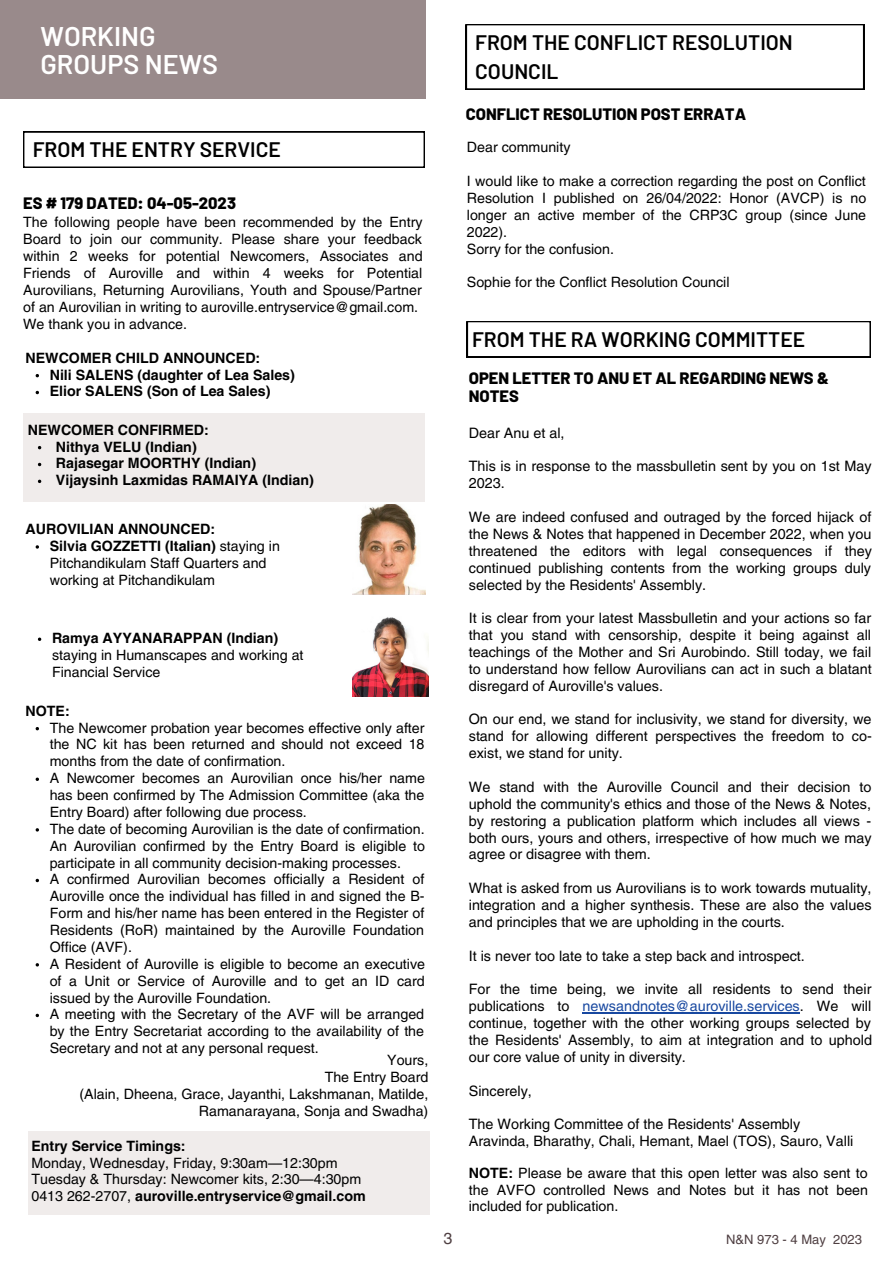
<style>
.page{position:relative;width:893px;height:1264px;background:#fff}
.page>*{position:absolute;margin:0;border:0;box-sizing:border-box;transform-origin:0 0}
.t1{font:600 27px "Barlow";color:#fff}
.t2{font:600 21px/29.2px "Barlow";color:#000}
.t3{font:800 16.5px/18px "Barlow";color:#000}
.t4{font:16.05px "Helvetica LT Pro";color:#4e3e41}
.t5{font:14.4px/16.8px "Helvetica LT Pro";color:#000;text-align:justify}
.t6{font:14.25px/16.8px "Helvetica LT Pro";color:#000;text-align:justify}
.t7{font:700 14.25px "Helvetica LT Pro";color:#000}
.t8{font:13.05px "Helvetica LT Pro";color:#4e3e41}
.s1{font-weight:700}
.s2{font-weight:400}
.s3{color:#1848a0}
</style>
<div class="page">
<div style="left:0;top:0;width:425px;height:99px;background:#998a8b"></div>
<svg style="left:23px;top:132px;width:401px;height:36px"></svg>
<svg style="left:467px;top:321px;width:403px;height:36px"></svg>
<div style="left:23px;top:413px;width:401px;height:89px;background:#f0eceb"></div>
<div style="left:29px;top:1131px;width:401px;height:83px;background:#f0eceb"></div>
<svg style="left:466px;top:24px;width:398px;height:65px"></svg>
<img style="left:352px;top:505px;width:73px;height:89px">
<img style="left:352px;top:617px;width:76px;height:79px">
<svg style="left:36px;top:777px;width:3px;height:4px"></svg>
<svg style="left:38px;top:479px;width:3px;height:4px"></svg>
<hr style="left:582px;top:1012px;width:217px;height:1px;background:#1848a0">
<svg style="left:38px;top:637px;width:3px;height:4px"></svg>
<p class="t1" style="left:41px;top:19px;width:116px">WORKING</p>
<p class="t1" style="left:41px;top:47px;width:179px">GROUPS NEWS</p>
<p class="t2" style="left:33px;top:134px;width:250px">FROM THE ENTRY SERVICE</p>
<p class="t3" style="left:23px;top:194px;width:214px">ES # 179 DATED: 04-05-2023</p>
<p class="t6" style="left:23px;top:215px;width:401px">The following people have been recommended by the Entry Board to join our community. Please share your feedback within 2 weeks for potential Newcomers, Associates and Friends of Auroville and within 4 weeks for Potential Aurovilians, Returning Aurovilians, Youth and Spouse/Partner of an Aurovilian in writing to auroville.entryservice@gmail.com.</p>
<p class="t6" style="left:23px;top:316px;width:165px">We thank you in advance.</p>
<p class="t7" style="left:25px;top:352px;width:236px">NEWCOMER CHILD ANNOUNCED:</p>
<p class="t7" style="left:50px;top:369px;width:247px">Nili SALENS (daughter of Lea Sales)</p>
<p class="t7" style="left:50px;top:386px;width:222px">Elior SALENS (Son of Lea Sales)</p>
<p class="t7" style="left:28px;top:424px;width:182px">NEWCOMER CONFIRMED:</p>
<p class="t7" style="left:56px;top:441px;width:142px">Nithya VELU (Indian)</p>
<p class="t7" style="left:56px;top:458px;width:201px">Rajasegar MOORTHY (Indian)</p>
<p class="t7" style="left:56px;top:475px;width:259px">Vijaysinh Laxmidas RAMAIYA (Indian)</p>
<p class="t7" style="left:25px;top:524px;width:191px">AUROVILIAN ANNOUNCED:</p>
<p class="t6" style="left:50px;top:539px;width:232px;text-align:left"><span class="s1">Silvia GOZZETTI (Italian)</span> staying in<br>Pitchandikulam Staff Quarters and working at Pitchandikulam</p>
<p class="t6" style="left:52px;top:631px;width:253px;text-align:left"><span class="s1">Ramya AYYANARAPPAN (Indian) </span>staying in Humanscapes and working at<br>Financial Service</p>
<p class="t7" style="left:25px;top:705px;width:46px">NOTE:</p>
<p class="t6" style="left:50px;top:720px;width:376px">The Newcomer probation year becomes effective only after the NC kit has been returned and should not exceed 18 months from the date of confirmation.</p>
<p class="t6" style="left:50px;top:771px;width:376px">A Newcomer becomes an Aurovilian once his/her name has been confirmed by The Admission Committee (aka the Entry Board) after following due process.</p>
<p class="t6" style="left:50px;top:821px;width:376px">The date of becoming Aurovilian is the date of confirmation.<br>An Aurovilian confirmed by the Entry Board is eligible to participate in all community decision-making processes.</p>
<p class="t6" style="left:50px;top:872px;width:376px">A confirmed Aurovilian becomes officially a Resident of Auroville once the individual has filled in and signed the B-Form and his/her name has been entered in the Register of Residents (RoR) maintained by the Auroville Foundation Office (AVF).</p>
<p class="t6" style="left:50px;top:956px;width:377px">A Resident of Auroville is eligible to become an executive of a Unit or Service of Auroville and to get an ID card issued by the Auroville Foundation.</p>
<p class="t6" style="left:50px;top:1007px;width:376px">A meeting with the Secretary of the AVF will be arranged by the Entry Secretariat according to the availability of the Secretary and not at any personal request.</p>
<p class="t6" style="left:387px;top:1052px;width:43px">Yours,</p>
<p class="t6" style="left:325px;top:1069px;width:105px">The Entry Board</p>
<p class="t6" style="left:79px;top:1086px;width:350px;text-align:right">(Alain, Dheena, Grace, Jayanthi, Lakshmanan, Matilde,<br>Ramanarayana, Sonja and Swadha)</p>
<p class="t7" style="left:31px;top:1140px;width:156px">Entry Service Timings:</p>
<p class="t6" style="left:31px;top:1155px;width:307px">Monday, Wednesday, Friday, 9:30am—12:30pm</p>
<p class="t6" style="left:31px;top:1172px;width:331px">Tuesday &amp; Thursday: Newcomer kits, 2:30—4:30pm</p>
<p class="t7" style="left:31px;top:1190px;width:336px"><span class="s2">0413 262-2707,</span> auroville.entryservice@gmail.com</p>
<p class="t2" style="left:475px;top:27px;width:319px">FROM THE CONFLICT RESOLUTION<br>COUNCIL</p>
<p class="t3" style="left:466px;top:105px;width:282px">CONFLICT RESOLUTION POST ERRATA</p>
<p class="t6" style="left:467px;top:140px;width:105px">Dear community</p>
<p class="t6" style="left:467px;top:174px;width:401px">I would like to make a correction regarding the post on Conflict Resolution I published on 26/04/2022: Honor (AVCP) is no longer an active member of the CRP3C group (since June 2022).</p>
<p class="t6" style="left:467px;top:241px;width:149px">Sorry for the confusion.</p>
<p class="t6" style="left:467px;top:275px;width:264px">Sophie for the Conflict Resolution Council</p>
<p class="t2" style="left:472px;top:324px;width:334px">FROM THE RA WORKING COMMITTEE</p>
<p class="t3" style="left:469px;top:368px;width:361px">OPEN LETTER TO ANU ET AL REGARDING NEWS &amp;<br>NOTES</p>
<p class="t5" style="left:469px;top:425px;width:97px">Dear Anu et al,</p>
<p class="t5" style="left:469px;top:459px;width:404px">This is in response to the massbulletin sent by you on 1st May<br>2023.</p>
<p class="t5" style="left:469px;top:510px;width:404px">We are indeed confused and outraged by the forced hijack of the News &amp; Notes that happened in December 2022, when you threatened the editors with legal consequences if they continued publishing contents from the working groups duly selected by the Residents' Assembly.</p>
<p class="t5" style="left:469px;top:611px;width:404px">It is clear from your latest Massbulletin and your actions so far that you stand with censorship, despite it being against all teachings of the Mother and Sri Aurobindo. Still today, we fail to understand how fellow Aurovilians can act in such a blatant disregard of Auroville's values.</p>
<p class="t5" style="left:469px;top:712px;width:404px">On our end, we stand for inclusivity, we stand for diversity, we stand for allowing different perspectives the freedom to co&shy;exist, we stand for unity.</p>
<p class="t5" style="left:469px;top:779px;width:404px">We stand with the Auroville Council and their decision to uphold the community's ethics and those of the News &amp; Notes, by restoring a publication platform which includes all views - both ours, yours and others, irrespective of how much we may agree or disagree with them.</p>
<p class="t5" style="left:469px;top:881px;width:404px">What is asked from us Aurovilians is to work towards mutuality, integration and a higher synthesis. These are also the values and principles that we are upholding in the courts.</p>
<p class="t5" style="left:469px;top:948px;width:337px">It is never too late to take a step back and introspect.</p>
<p class="t5" style="left:469px;top:982px;width:404px">For the time being, we invite all residents to send their publications to <span class="s3">newsandnotes@auroville.services</span>. We will continue, together with the other working groups selected by the Residents' Assembly, to aim at integration and to uphold our core value of unity in diversity.</p>
<p class="t5" style="left:469px;top:1083px;width:64px">Sincerely,</p>
<p class="t5" style="left:469px;top:1117px;width:333px">The Working Committee of the Residents' Assembly</p>
<p class="t5" style="left:469px;top:1134px;width:386px">Aravinda, Bharathy, Chali, Hemant, Mael (TOS), Sauro, Valli</p>
<p class="t6" style="left:469px;top:1165px;width:401px"><span class="s1">NOTE:</span> Please be aware that this open letter was also sent to the AVFO controlled News and Notes but it has not been included for publication.</p>
<p class="t4" style="left:443px;top:1232px;width:10px">3</p>
<p class="t8" style="left:726px;top:1234px;width:137px">N&amp;N 973 - 4 May 2023</p>
</div>
